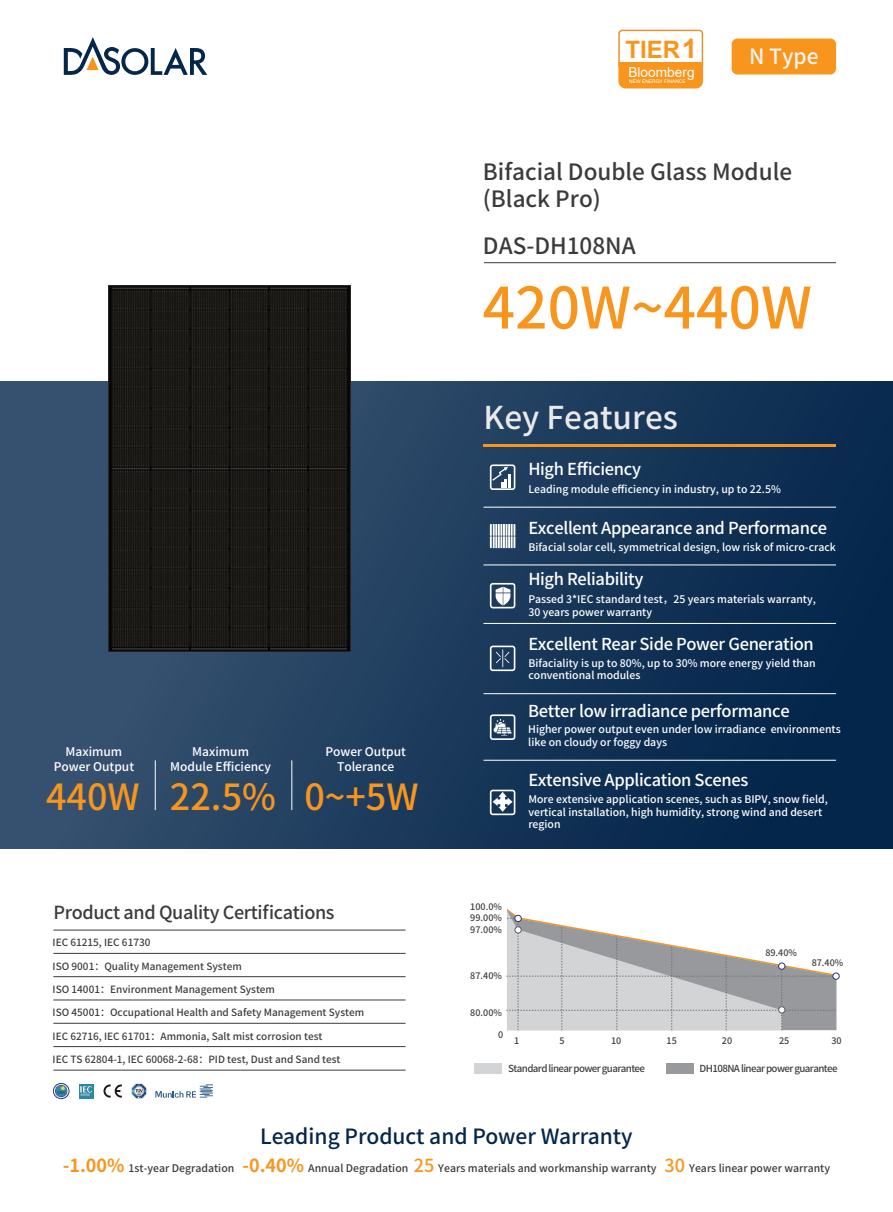
<style>
.page{position:relative;width:893px;height:1212px;background:#fff}
.page>*{position:absolute;margin:0;border:0;box-sizing:border-box;transform-origin:0 0}
.t1{font:500 57px "Source Han Sans CN";color:#f7951d}
.t2{font:500 36px "Source Han Sans CN";color:#f7951d}
.t3{font:500 31.5px "Source Han Sans CN";color:#eae9e9}
.t4{font:700 24px "Arial";color:#f7951d}
.t5{font:500 22.5px/27px "Source Han Sans CN";color:#3d3b3a}
.t6{font:500 21px "Source Han Sans CN";color:#04264b}
.t7{font:500 21px "Source Han Sans CN";color:#f3f5f5}
.t8{font:500 18px "Source Han Sans CN";letter-spacing:-.02em;color:#3d3b3a}
.t9{font:500 16.5px "Source Han Sans CN";letter-spacing:-.02em;color:#fff}
.t10{font:13.65px "Arial";color:#fff}
.t11{font:500 12px/14.4px "Source Han Sans CN";color:#fff;text-align:center}
.t12{font:500 10.5px/12.6px "Source Han Sans CN";color:#fff}
.t13{font:500 10.5px "Source Han Sans CN";color:#3d3b3a}
.t14{font:500 10.05px "Source Han Sans CN";color:#3e3e3f}
.t15{font:500 9.75px "Source Han Sans CN";letter-spacing:-.06em;color:#3e3e3f}
.t16{font:500 9px "Source Han Sans CN";color:#3e3e3f}
.t17{font:4.95px "Arial";color:#fff}
.s1{font-size:27px}
.s2{font-weight:700;font-size:18px;color:#f7951d}
.s3{font-size:18px;color:#f7951d}
</style>
<div class="page">
<div style="left:0;top:381px;width:893px;height:468px;background:linear-gradient(to right,#3a5471,#03264b)"></div>
<hr style="left:155px;top:760px;width:1px;height:50px;background:#fff">
<hr style="left:292px;top:760px;width:1px;height:50px;background:#fff">
<hr style="left:483px;top:693px;width:353px;height:1px;background:#fff">
<hr style="left:483px;top:623px;width:353px;height:1px;background:#fff">
<hr style="left:483px;top:760px;width:353px;height:1px;background:#fff">
<hr style="left:483px;top:565px;width:353px;height:1px;background:#fff">
<hr style="left:483px;top:507px;width:353px;height:1px;background:#fff">
<hr style="left:483px;top:444px;width:353px;height:3px;background:#f7951d">
<svg style="left:490px;top:464px;width:25px;height:26px"></svg>
<svg style="left:490px;top:524px;width:25px;height:24px"></svg>
<svg style="left:490px;top:646px;width:25px;height:25px"></svg>
<svg style="left:490px;top:790px;width:25px;height:25px"></svg>
<svg style="left:103px;top:1084px;width:19px;height:14px"></svg>
<div style="left:53px;top:1083px;width:16px;height:16px;border:1px solid #27407d;border-radius:50%"></div>
<svg style="left:55px;top:1084px;width:13px;height:14px"></svg>
<svg style="left:79px;top:1084px;width:15px;height:14px"></svg>
<svg style="left:80px;top:1084px;width:12px;height:11px"></svg>
<svg style="left:132px;top:1083px;width:14px;height:16px"></svg>
<svg style="left:155px;top:1084px;width:58px;height:14px"></svg>
<svg style="left:506px;top:909px;width:333px;height:121px"></svg>
<div style="left:475px;top:1063px;width:27px;height:10px;background:#d2d4d5"></div>
<div style="left:666px;top:1063px;width:27px;height:10px;background:#97999d"></div>
<svg style="left:490px;top:714px;width:25px;height:26px"></svg>
<svg style="left:490px;top:583px;width:25px;height:25px"></svg>
<hr style="left:53px;top:953px;width:353px;height:1px;background:#3d3b3a">
<hr style="left:53px;top:930px;width:353px;height:1px;background:#3d3b3a">
<hr style="left:53px;top:976px;width:353px;height:1px;background:#3d3b3a">
<hr style="left:53px;top:1000px;width:353px;height:1px;background:#3d3b3a">
<hr style="left:53px;top:1046px;width:353px;height:1px;background:#3d3b3a">
<hr style="left:53px;top:1023px;width:353px;height:1px;background:#3d3b3a">
<hr style="left:53px;top:1070px;width:353px;height:1px;background:#3d3b3a">
<svg style="left:64px;top:37px;width:143px;height:38px"></svg>
<div style="left:732px;top:39px;width:104px;height:35px;background:#f7951d;border-radius:6px"></div>
<hr style="left:484px;top:262px;width:352px;height:1px;background:#3d3b3a">
<div style="left:618px;top:30px;width:85px;height:39px;border:2px solid #e9912f;border-radius:3px"></div>
<div style="left:618px;top:62px;width:85px;height:26px;background:#f7951d"></div>
<img style="left:109px;top:285px;width:241px;height:367px">
<h3 class="t4" style="left:625px;top:33px;width:73px">TIER <span class="s1">1</span></h3>
<h3 class="t10" style="left:628px;top:62px;width:68px">Bloomberg</h3>
<p class="t17" style="left:629px;top:78px;width:58px">NEW ENERGY FINANCE</p>
<h3 class="t7" style="left:749px;top:45px;width:71px">N Type</h3>
<h3 class="t5" style="left:483px;top:159px;width:311px">Bifacial Double Glass Module (Black Pro)</h3>
<h3 class="t5" style="left:483px;top:232px;width:154px">DAS-DH108NA</h3>
<h1 class="t1" style="left:483px;top:276px;width:331px">420W~440W</h1>
<h3 class="t3" style="left:483px;top:399px;width:196px">Key Features</h3>
<h3 class="t9" style="left:528px;top:460px;width:114px">High Efficiency</h3>
<p class="t12" style="left:528px;top:483px;width:254px">Leading module efficiency in industry, up to 22.5%</p>
<h3 class="t9" style="left:528px;top:518px;width:300px">Excellent Appearance and Performance</h3>
<p class="t12" style="left:528px;top:541px;width:309px">Bifacial solar cell, symmetrical design, low risk of micro-crack</p>
<p class="t11" style="left:54px;top:745px;width:82px">Maximum<br>Power Output</p>
<h2 class="t2" style="left:46px;top:777px;width:95px">440W</h2>
<p class="t11" style="left:170px;top:745px;width:102px">Maximum<br>Module Efficiency</p>
<p class="t11" style="left:325px;top:745px;width:82px">Power Output<br>Tolerance</p>
<h2 class="t2" style="left:170px;top:777px;width:250px">22.5% 0~+5W</h2>
<h3 class="t8" style="left:53px;top:902px;width:283px">Product and Quality Certifications</h3>
<p class="t14" style="left:53px;top:937px;width:99px">IEC 61215, IEC 61730</p>
<p class="t14" style="left:53px;top:960px;width:191px">ISO 9001：Quality Management System</p>
<p class="t14" style="left:53px;top:984px;width:224px">ISO 14001：Environment Management System</p>
<p class="t14" style="left:53px;top:1007px;width:313px">ISO 45001：Occupational Health and Safety Management System</p>
<p class="t14" style="left:53px;top:1030px;width:271px">IEC 62716, IEC 61701：Ammonia, Salt mist corrosion test</p>
<p class="t14" style="left:53px;top:1054px;width:289px">IEC TS 62804-1, IEC 60068-2-68：PID test, Dust and Sand test</p>
<h3 class="t9" style="left:528px;top:570px;width:117px">High Reliability</h3>
<p class="t12" style="left:528px;top:593px;width:289px">Passed 3*IEC standard test，25 years materials warranty,<br>30 years power warranty</p>
<h3 class="t9" style="left:528px;top:634px;width:287px">Excellent Rear Side Power Generation</h3>
<p class="t12" style="left:528px;top:657px;width:289px">Bifaciality is up to 80%, up to 30% more energy yield than conventional modules</p>
<h3 class="t9" style="left:528px;top:701px;width:263px">Better low irradiance performance</h3>
<p class="t12" style="left:528px;top:723px;width:314px">Higher power output even under low irradiance environments like on cloudy or foggy days</p>
<h3 class="t9" style="left:528px;top:771px;width:222px">Extensive Application Scenes</h3>
<p class="t12" style="left:528px;top:793px;width:301px">More extensive application scenes, such as BIPV, snow field, vertical installation, high humidity, strong wind and desert region</p>
<p class="t16" style="left:470px;top:902px;width:33px">100.0%</p>
<p class="t16" style="left:470px;top:913px;width:33px">99.00%</p>
<p class="t16" style="left:470px;top:925px;width:33px">97.00%</p>
<p class="t16" style="left:470px;top:971px;width:33px">87.40%</p>
<p class="t16" style="left:470px;top:1008px;width:33px">80.00%</p>
<p class="t16" style="left:765px;top:947px;width:33px">89.40%</p>
<p class="t16" style="left:812px;top:958px;width:33px">87.40%</p>
<p class="t16" style="left:498px;top:1030px;width:7px">0</p>
<p class="t16" style="left:514px;top:1035px;width:7px">1</p>
<p class="t16" style="left:560px;top:1035px;width:7px">5</p>
<p class="t16" style="left:611px;top:1035px;width:12px">10</p>
<p class="t16" style="left:667px;top:1035px;width:12px">15</p>
<p class="t16" style="left:722px;top:1035px;width:12px">20</p>
<p class="t16" style="left:779px;top:1035px;width:12px">25</p>
<p class="t16" style="left:831px;top:1035px;width:12px">30</p>
<p class="t15" style="left:508px;top:1063px;width:138px">Standard linear power guarantee</p>
<p class="t15" style="left:700px;top:1063px;width:139px">DH108NA linear power guarantee</p>
<h3 class="t6" style="left:260px;top:1124px;width:374px">Leading Product and Power Warranty</h3>
<p class="t13" style="left:63px;top:1162px;width:769px"><span class="s2">-1.00%</span> 1st-year Degradation <span class="s2">-0.40%</span> Annual Degradation <span class="s3">25</span> Years materials and workmanship warranty <span class="s3">30</span> Years linear power warranty</p>
</div>
